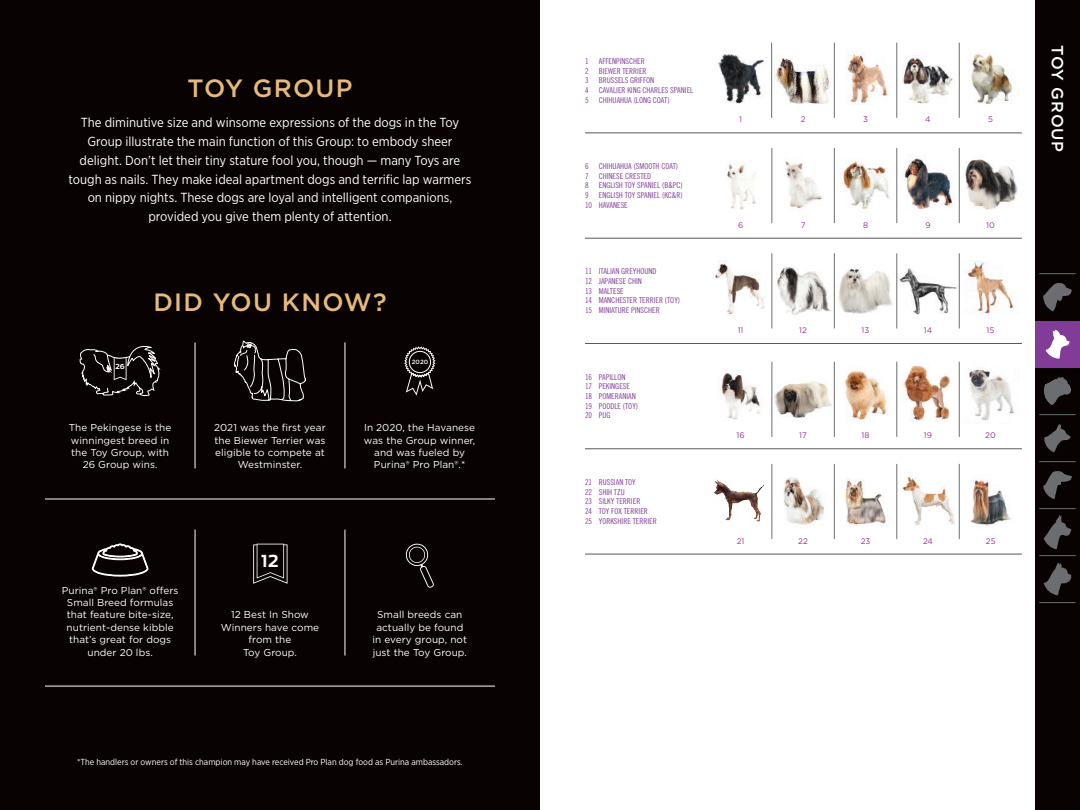
<style>
.page{position:relative;width:1080px;height:810px;background:#fff}
.page>*{position:absolute;margin:0;border:0;box-sizing:border-box;transform-origin:0 0}
.t1{font:500 25px "Gotham";letter-spacing:.05em;color:#e6ba7b}
.t2{font:700 16.38px "Antenna";color:#fff}
.t3{font:500 16.25px "Gotham";letter-spacing:.05em;color:#fff}
.t4{font:13.12px/18.8px "Gotham Narrow";color:#fff;text-align:center}
.t5{font:10px/12.4px "Gotham";letter-spacing:.005em;color:#fff;text-align:center}
.t6{font:8.75px "Gotham Narrow";color:#fff}
.t7{font:8px/9.6px "Trade Gothic LT Std Cn 18";color:#803c97}
.t8{font:8px "Gotham";color:#942f92}
.t9{font:700 6.88px "Antenna";color:#fff}
.t10{font:500 6.12px "Gotham";color:#fff}
</style>
<div class="page">
<div style="left:0;top:0;width:540px;height:810px;background:#080302"></div>
<img style="left:970px;top:479px;width:42px;height:48px">
<img style="left:717px;top:50px;width:47px;height:54px">
<img style="left:846px;top:52px;width:41px;height:53px">
<img style="left:903px;top:55px;width:50px;height:49px">
<img style="left:969px;top:53px;width:44px;height:51px">
<img style="left:774px;top:56px;width:57px;height:48px">
<img style="left:726px;top:163px;width:30px;height:47px">
<img style="left:785px;top:161px;width:37px;height:48px">
<img style="left:840px;top:161px;width:50px;height:49px">
<img style="left:904px;top:158px;width:49px;height:51px">
<img style="left:958px;top:152px;width:60px;height:61px">
<img style="left:965px;top:261px;width:50px;height:53px">
<img style="left:899px;top:268px;width:58px;height:47px">
<img style="left:838px;top:268px;width:55px;height:46px">
<img style="left:845px;top:370px;width:42px;height:50px">
<img style="left:721px;top:373px;width:39px;height:47px">
<img style="left:903px;top:365px;width:47px;height:56px">
<img style="left:969px;top:368px;width:46px;height:52px">
<img style="left:784px;top:477px;width:40px;height:48px">
<img style="left:713px;top:479px;width:52px;height:43px">
<img style="left:845px;top:478px;width:44px;height:48px">
<img style="left:902px;top:476px;width:53px;height:49px">
<img style="left:715px;top:260px;width:49px;height:56px">
<img style="left:777px;top:266px;width:55px;height:49px">
<img style="left:774px;top:369px;width:60px;height:60px">
<hr style="left:45px;top:686px;width:450px;height:1px;background:#fff">
<hr style="left:195px;top:530px;width:1px;height:126px;background:#fff">
<hr style="left:345px;top:530px;width:1px;height:126px;background:#fff">
<hr style="left:195px;top:342px;width:1px;height:126px;background:#fff">
<hr style="left:345px;top:342px;width:1px;height:126px;background:#fff">
<hr style="left:45px;top:499px;width:450px;height:1px;background:#fff">
<hr style="left:585px;top:554px;width:437px;height:1px;background:#57585a">
<hr style="left:585px;top:448px;width:437px;height:1px;background:#57585a">
<hr style="left:585px;top:343px;width:437px;height:1px;background:#57585a">
<hr style="left:585px;top:238px;width:437px;height:1px;background:#57585a">
<hr style="left:585px;top:133px;width:437px;height:1px;background:#57585a">
<hr style="left:959px;top:362px;width:1px;height:75px;background:#6c6d70">
<hr style="left:897px;top:362px;width:1px;height:75px;background:#6c6d70">
<hr style="left:834px;top:362px;width:1px;height:75px;background:#6c6d70">
<hr style="left:772px;top:362px;width:1px;height:75px;background:#6c6d70">
<hr style="left:959px;top:464px;width:1px;height:75px;background:#6c6d70">
<hr style="left:897px;top:464px;width:1px;height:75px;background:#6c6d70">
<hr style="left:834px;top:464px;width:1px;height:75px;background:#6c6d70">
<hr style="left:772px;top:464px;width:1px;height:75px;background:#6c6d70">
<hr style="left:959px;top:253px;width:1px;height:75px;background:#6c6d70">
<hr style="left:897px;top:253px;width:1px;height:75px;background:#6c6d70">
<hr style="left:834px;top:253px;width:1px;height:75px;background:#6c6d70">
<hr style="left:772px;top:253px;width:1px;height:75px;background:#6c6d70">
<hr style="left:959px;top:148px;width:1px;height:75px;background:#6c6d70">
<hr style="left:897px;top:148px;width:1px;height:75px;background:#6c6d70">
<hr style="left:834px;top:148px;width:1px;height:75px;background:#6c6d70">
<hr style="left:772px;top:148px;width:1px;height:75px;background:#6c6d70">
<hr style="left:959px;top:43px;width:1px;height:75px;background:#6c6d70">
<hr style="left:897px;top:43px;width:1px;height:75px;background:#6c6d70">
<hr style="left:834px;top:43px;width:1px;height:75px;background:#6c6d70">
<hr style="left:771px;top:43px;width:1px;height:75px;background:#6c6d70">
<svg style="left:406px;top:544px;width:28px;height:44px"></svg>
<svg style="left:92px;top:543px;width:57px;height:34px"></svg>
<svg style="left:80px;top:346px;width:81px;height:50px"></svg>
<svg style="left:234px;top:340px;width:72px;height:62px"></svg>
<svg style="left:253px;top:544px;width:35px;height:40px"></svg>
<div style="left:1035px;top:0;width:45px;height:810px;background:#080302"></div>
<div style="left:1035px;top:321px;width:45px;height:47px;background:#803c97"></div>
<hr style="left:1040px;top:273px;width:35px;height:1px;background:#6c6d70">
<hr style="left:1040px;top:414px;width:35px;height:1px;background:#6c6d70">
<hr style="left:1040px;top:461px;width:35px;height:1px;background:#6c6d70">
<hr style="left:1040px;top:508px;width:35px;height:1px;background:#6c6d70">
<hr style="left:1040px;top:555px;width:35px;height:1px;background:#6c6d70">
<hr style="left:1040px;top:602px;width:35px;height:1px;background:#6c6d70">
<svg style="left:1043px;top:283px;width:29px;height:28px"></svg>
<svg style="left:1043px;top:471px;width:29px;height:28px"></svg>
<svg style="left:1046px;top:330px;width:24px;height:29px"></svg>
<svg style="left:1044px;top:377px;width:27px;height:28px"></svg>
<svg style="left:1044px;top:424px;width:27px;height:28px"></svg>
<svg style="left:1044px;top:563px;width:27px;height:32px"></svg>
<svg style="left:1044px;top:515px;width:28px;height:34px"></svg>
<svg style="left:404px;top:346px;width:32px;height:50px"></svg>
<h1 class="t1" style="left:188px;top:72px;width:166px">TOY GROUP</h1>
<p class="t4" style="left:69px;top:113px;width:404px">The diminutive size and winsome expressions of the dogs in the Toy Group illustrate the main function of this Group: to embody sheer delight. Don’t let their tiny stature fool you, though — many Toys are tough as nails. They make ideal apartment dogs and terrific lap warmers on nippy nights. These dogs are loyal and intelligent companions, provided you give them plenty of attention.</p>
<p class="t9" style="left:115px;top:363px;width:11px">26</p>
<h1 class="t1" style="left:153px;top:285px;width:235px">DID YOU KNOW?</h1>
<p class="t10" style="left:412px;top:358px;width:18px">2020</p>
<p class="t5" style="left:69px;top:421px;width:104px">The Pekingese is the winningest breed in the Toy Group, with<br>26 Group wins.</p>
<p class="t5" style="left:62px;top:584px;width:118px">Purina® Pro Plan® offers<br>Small Breed formulas that feature bite-size, nutrient-dense kibble that’s great for dogs under 20 lbs.</p>
<p class="t5" style="left:214px;top:421px;width:113px">2021 was the first year the Biewer Terrier was eligible to compete at<br>Westminster.</p>
<p class="t5" style="left:364px;top:421px;width:113px">In 2020, the Havanese was the Group winner, and was fueled by<br>Purina® Pro Plan®.*</p>
<h2 class="t2" style="left:261px;top:552px;width:19px">12</h2>
<p class="t5" style="left:221px;top:609px;width:100px">12 Best In Show<br>Winners have come from the<br>Toy Group.</p>
<p class="t5" style="left:373px;top:609px;width:96px">Small breeds can actually be found in every group, not just the Toy Group.</p>
<p class="t6" style="left:77px;top:756px;width:387px">*The handlers or owners of this champion may have received Pro Plan dog food as Purina ambassadors.</p>
<p class="t7" style="left:585px;top:56px;width:5px">1</p>
<p class="t7" style="left:599px;top:56px;width:48px">AFFENPINSCHER</p>
<p class="t7" style="left:585px;top:66px;width:5px">2</p>
<p class="t7" style="left:599px;top:66px;width:49px">BIEWER TERRIER</p>
<p class="t7" style="left:585px;top:75px;width:5px">3</p>
<p class="t7" style="left:599px;top:75px;width:57px">BRUSSELS GRIFFON</p>
<p class="t7" style="left:585px;top:85px;width:5px">4</p>
<p class="t7" style="left:599px;top:85px;width:96px">CAVALIER KING CHARLES SPANIEL</p>
<p class="t7" style="left:585px;top:95px;width:5px">5</p>
<p class="t7" style="left:599px;top:95px;width:72px">CHIHUAHUA (LONG COAT)</p>
<p class="t7" style="left:585px;top:161px;width:5px">6</p>
<p class="t7" style="left:599px;top:161px;width:81px">CHIHUAHUA (SMOOTH COAT)</p>
<p class="t7" style="left:585px;top:171px;width:5px">7</p>
<p class="t7" style="left:599px;top:171px;width:54px">CHINESE CRESTED</p>
<p class="t7" style="left:585px;top:181px;width:5px">8</p>
<p class="t7" style="left:599px;top:181px;width:85px">ENGLISH TOY SPANIEL (B&amp;PC)</p>
<p class="t7" style="left:585px;top:190px;width:5px">9</p>
<p class="t7" style="left:585px;top:190px;width:99px;text-indent:14px">ENGLISH TOY SPANIEL (KC&amp;R)<br>10 HAVANESE</p>
<p class="t7" style="left:585px;top:267px;width:97px">11 ITALIAN GREYHOUND<br>12 JAPANESE CHIN<br>13 MALTESE<br>14 MANCHESTER TERRIER (TOY)<br>15 MINIATURE PINSCHER</p>
<p class="t7" style="left:585px;top:372px;width:55px">16 PAPILLON<br>17 PEKINGESE<br>18 POMERANIAN<br>19 POODLE (TOY)<br>20 PUG</p>
<p class="t7" style="left:585px;top:477px;width:73px">21 RUSSIAN TOY<br>22 SHIH TZU<br>23 SILKY TERRIER<br>24 TOY FOX TERRIER<br>25 YORKSHIRE TERRIER</p>
<p class="t8" style="left:739px;top:114px;width:4px">1</p>
<p class="t8" style="left:738px;top:220px;width:7px">6</p>
<p class="t8" style="left:738px;top:325px;width:7px">11</p>
<p class="t8" style="left:737px;top:430px;width:10px">16</p>
<p class="t8" style="left:737px;top:536px;width:9px">21</p>
<p class="t8" style="left:801px;top:114px;width:6px">2</p>
<p class="t8" style="left:863px;top:114px;width:6px">3</p>
<p class="t8" style="left:925px;top:114px;width:7px">4</p>
<p class="t8" style="left:988px;top:114px;width:6px">5</p>
<p class="t8" style="left:801px;top:220px;width:6px">7</p>
<p class="t8" style="left:863px;top:220px;width:7px">8</p>
<p class="t8" style="left:925px;top:220px;width:7px">9</p>
<p class="t8" style="left:986px;top:220px;width:10px">10</p>
<p class="t8" style="left:799px;top:325px;width:9px">12</p>
<p class="t8" style="left:862px;top:325px;width:9px">13</p>
<p class="t8" style="left:924px;top:325px;width:10px">14</p>
<p class="t8" style="left:987px;top:325px;width:9px">15</p>
<p class="t8" style="left:799px;top:430px;width:9px">17</p>
<p class="t8" style="left:862px;top:430px;width:9px">18</p>
<p class="t8" style="left:924px;top:430px;width:10px">19</p>
<p class="t8" style="left:985px;top:430px;width:12px">20</p>
<p class="t8" style="left:798px;top:536px;width:11px">22</p>
<p class="t8" style="left:861px;top:536px;width:11px">23</p>
<p class="t8" style="left:923px;top:536px;width:12px">24</p>
<p class="t8" style="left:986px;top:536px;width:11px">25</p>
<h3 class="t3" style="left:1068px;top:45px;width:109px;rotate:90deg">TOY GROUP</h3>
</div>
